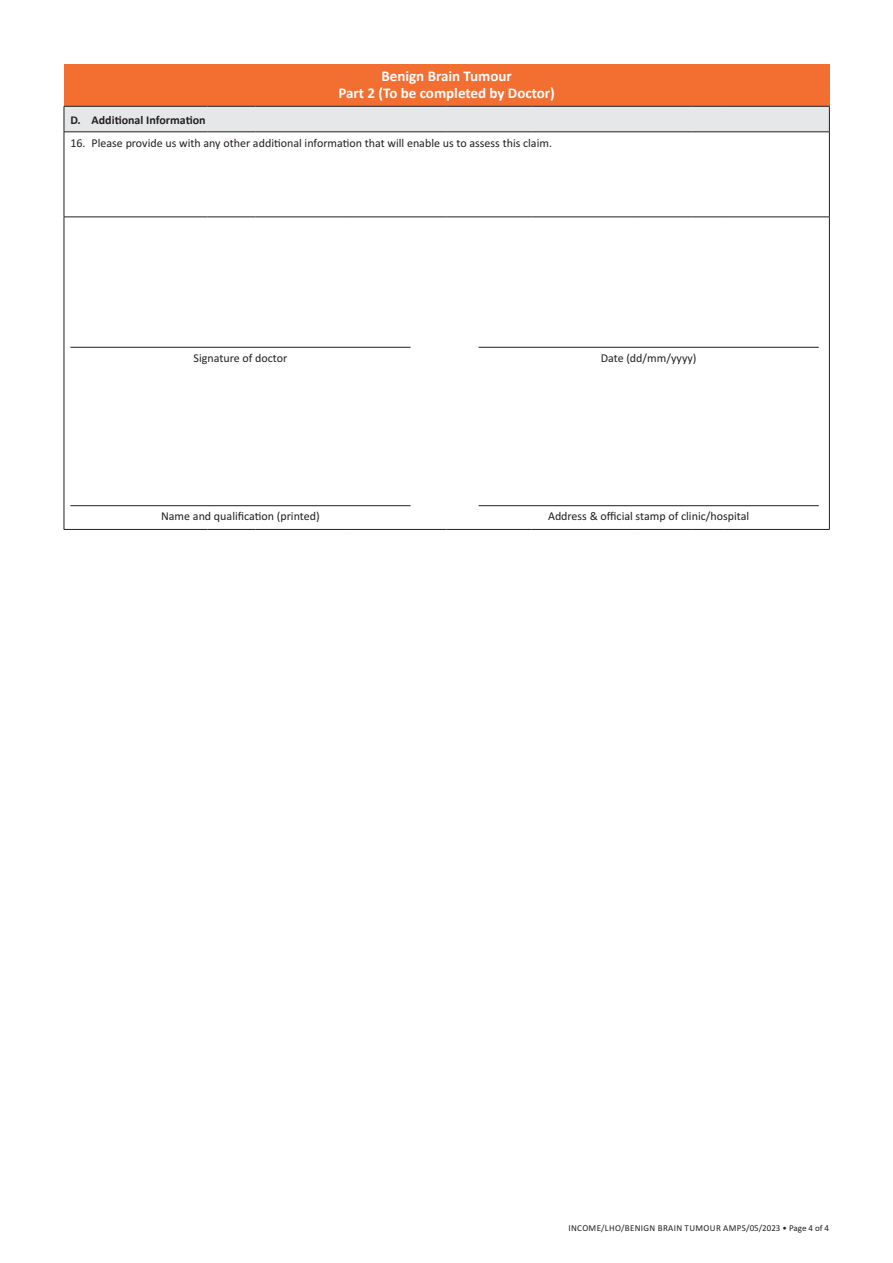
<style>
.page{position:relative;width:893px;height:1263px;background:#fff}
.page>*{position:absolute;margin:0;border:0;box-sizing:border-box;transform-origin:0 0}
.table_head{font:700 15px "Calibri";color:#fff}
.Question_w_no{font:12px "Calibri";color:#231f20}
.Question_w_no____a{font:700 12px "Calibri";color:#231f20}
.t1{font:9px "Calibri";letter-spacing:.04em;color:#231f20}
</style>
<div class="page">
<div style="left:64px;top:64px;width:765px;height:42px;background:#f36e31"></div>
<div style="left:64px;top:106px;width:765px;height:26px;background:#e6e7e9"></div>
<hr style="left:64px;top:106px;width:143px;height:1px;background:#231f20">
<svg style="left:64px;top:106px;width:1px;height:26px"></svg>
<hr style="left:207px;top:106px;width:48px;height:1px;background:#231f20">
<hr style="left:255px;top:106px;width:96px;height:1px;background:#231f20">
<hr style="left:351px;top:106px;width:96px;height:1px;background:#231f20">
<hr style="left:447px;top:106px;width:85px;height:1px;background:#231f20">
<hr style="left:532px;top:106px;width:106px;height:1px;background:#231f20">
<hr style="left:638px;top:106px;width:53px;height:1px;background:#231f20">
<hr style="left:691px;top:106px;width:32px;height:1px;background:#231f20">
<hr style="left:723px;top:106px;width:107px;height:1px;background:#231f20">
<svg style="left:829px;top:106px;width:1px;height:26px"></svg>
<hr style="left:64px;top:132px;width:143px;height:1px;background:#231f20">
<hr style="left:64px;top:132px;width:1px;height:85px;background:#231f20">
<hr style="left:207px;top:132px;width:48px;height:1px;background:#231f20">
<hr style="left:255px;top:132px;width:96px;height:1px;background:#231f20">
<hr style="left:351px;top:132px;width:96px;height:1px;background:#231f20">
<hr style="left:447px;top:132px;width:85px;height:1px;background:#231f20">
<hr style="left:532px;top:132px;width:106px;height:1px;background:#231f20">
<hr style="left:638px;top:132px;width:53px;height:1px;background:#231f20">
<hr style="left:691px;top:132px;width:32px;height:1px;background:#231f20">
<hr style="left:723px;top:132px;width:107px;height:1px;background:#231f20">
<hr style="left:829px;top:132px;width:1px;height:85px;background:#231f20">
<hr style="left:64px;top:217px;width:143px;height:1px;background:#231f20">
<hr style="left:64px;top:217px;width:1px;height:312px;background:#231f20">
<hr style="left:207px;top:217px;width:48px;height:1px;background:#231f20">
<hr style="left:255px;top:217px;width:96px;height:1px;background:#231f20">
<hr style="left:351px;top:217px;width:96px;height:1px;background:#231f20">
<hr style="left:447px;top:217px;width:85px;height:1px;background:#231f20">
<hr style="left:532px;top:217px;width:106px;height:1px;background:#231f20">
<hr style="left:638px;top:217px;width:53px;height:1px;background:#231f20">
<hr style="left:691px;top:217px;width:32px;height:1px;background:#231f20">
<hr style="left:723px;top:217px;width:107px;height:1px;background:#231f20">
<hr style="left:829px;top:217px;width:1px;height:312px;background:#231f20">
<hr style="left:64px;top:529px;width:143px;height:1px;background:#231f20">
<hr style="left:207px;top:529px;width:48px;height:1px;background:#231f20">
<hr style="left:255px;top:529px;width:96px;height:1px;background:#231f20">
<hr style="left:351px;top:529px;width:96px;height:1px;background:#231f20">
<hr style="left:447px;top:529px;width:85px;height:1px;background:#231f20">
<hr style="left:532px;top:529px;width:106px;height:1px;background:#231f20">
<hr style="left:638px;top:529px;width:53px;height:1px;background:#231f20">
<hr style="left:691px;top:529px;width:32px;height:1px;background:#231f20">
<hr style="left:723px;top:529px;width:107px;height:1px;background:#231f20">
<hr style="left:70px;top:347px;width:341px;height:1px;background:#231f20">
<hr style="left:479px;top:347px;width:340px;height:1px;background:#231f20">
<hr style="left:70px;top:505px;width:341px;height:1px;background:#231f20">
<hr style="left:479px;top:505px;width:340px;height:1px;background:#231f20">
<p class="table_head" style="left:381px;top:67px;width:132px">Benign Brain Tumour</p>
<p class="table_head" style="left:338px;top:83px;width:218px">Part 2 (To be completed by Doctor)</p>
<p class="Question_w_no____a" style="left:70px;top:112px;width:137px">D. Additional Information</p>
<p class="Question_w_no" style="left:70px;top:136px;width:483px">16. Please provide us with any other additional information that will enable us to assess this claim.</p>
<p class="Question_w_no" style="left:194px;top:350px;width:95px">Signature of doctor</p>
<p class="Question_w_no" style="left:601px;top:350px;width:97px">Date (dd/mm/yyyy)</p>
<p class="Question_w_no" style="left:161px;top:509px;width:160px">Name and qualification (printed)</p>
<p class="Question_w_no" style="left:548px;top:509px;width:203px">Address &amp; official stamp of clinic/hospital</p>
<p class="t1" style="left:568px;top:1223px;width:262px">INCOME/LHO/BENIGN BRAIN TUMOUR AMPS/05/2023 • Page 4 of 4</p>
</div>
